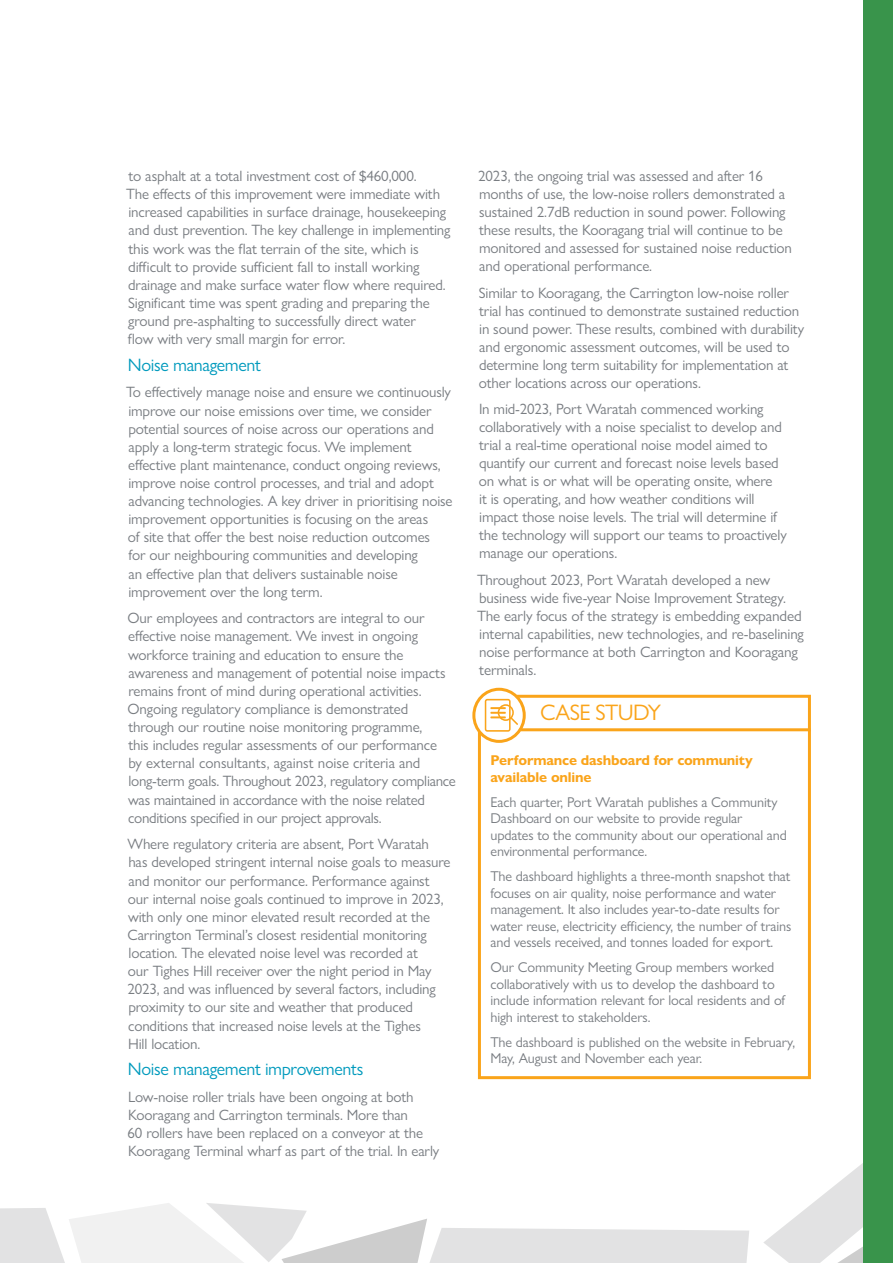
<style>
.page{position:relative;width:893px;height:1263px;background:#fff}
.page>*{position:absolute;margin:0;border:0;box-sizing:border-box;transform-origin:0 0}
.t1{font:22.5px "Gill Sans Nova";letter-spacing:-.03em;color:#faa41a}
.t2{font:18px "Gill Sans Nova";letter-spacing:-.02em;color:#009abd}
.t3{font:15px/18.1px "Gill Sans Nova";letter-spacing:-.01em;color:#797d82}
.t4{font:14.25px/16.5px "Gill Sans Nova";letter-spacing:-.01em;color:#797d82}
.t5{font:700 14.25px/16.5px "Gill Sans Nova";letter-spacing:-.015em;color:#faa41a}
</style>
<div class="page">
<svg style="left:476px;top:693px;width:335px;height:387px"></svg>
<svg style="left:485px;top:699px;width:33px;height:33px"></svg>
<div style="left:472px;top:688px;width:54px;height:55px;border:3px solid #faa41a;border-radius:50%"></div>
<hr style="left:520px;top:728px;width:291px;height:3px;background:#faa41a">
<svg style="left:0;top:1163px;width:863px;height:100px"></svg>
<div style="left:863px;top:0;width:30px;height:1263px;background:#39944b"></div>
<p class="t3" style="left:126px;top:167px;width:326px">to asphalt at a total investment cost of $460,000.<br>The effects of this improvement were immediate with increased capabilities in surface drainage, housekeeping and dust prevention. The key challenge in implementing this work was the flat terrain of the site, which is difficult to provide sufficient fall to install working drainage and make surface water flow where required.<br>Significant time was spent grading and preparing the ground pre-asphalting to successfully direct water<br>flow with very small margin for error.</p>
<p class="t2" style="left:128px;top:354px;width:134px">Noise management</p>
<p class="t3" style="left:126px;top:383px;width:328px">To effectively manage noise and ensure we continuously improve our noise emissions over time, we consider potential sources of noise across our operations and apply a long-term strategic focus. We implement effective plant maintenance, conduct ongoing reviews, improve noise control processes, and trial and adopt advancing technologies. A key driver in prioritising noise improvement opportunities is focusing on the areas<br>of site that offer the best noise reduction outcomes<br>for our neighbouring communities and developing<br>an effective plan that delivers sustainable noise improvement over the long term.</p>
<p class="t3" style="left:128px;top:609px;width:330px">Our employees and contractors are integral to our effective noise management. We invest in ongoing workforce training and education to ensure the awareness and management of potential noise impacts remains front of mind during operational activities.<br>Ongoing regulatory compliance is demonstrated through our routine noise monitoring programme,<br>this includes regular assessments of our performance<br>by external consultants, against noise criteria and long-term goals. Throughout 2023, regulatory compliance was maintained in accordance with the noise related conditions specified in our project approvals.</p>
<p class="t3" style="left:127px;top:835px;width:325px">Where regulatory criteria are absent, Port Waratah has developed stringent internal noise goals to measure and monitor our performance. Performance against our internal noise goals continued to improve in 2023, with only one minor elevated result recorded at the Carrington Terminal’s closest residential monitoring location. The elevated noise level was recorded at<br>our Tighes Hill receiver over the night period in May 2023, and was influenced by several factors, including proximity to our site and weather that produced conditions that increased noise levels at the Tighes<br>Hill location.</p>
<p class="t2" style="left:128px;top:1058px;width:237px">Noise management improvements</p>
<p class="t3" style="left:128px;top:1087px;width:313px">Low-noise roller trials have been ongoing at both Kooragang and Carrington terminals. More than<br>60 rollers have been replaced on a conveyor at the Kooragang Terminal wharf as part of the trial. In early</p>
<p class="t3" style="left:478px;top:167px;width:315px">2023, the ongoing trial was assessed and after 16 months of use, the low-noise rollers demonstrated a sustained 2.7dB reduction in sound power. Following these results, the Kooragang trial will continue to be monitored and assessed for sustained noise reduction and operational performance.</p>
<p class="t3" style="left:479px;top:283px;width:327px">Similar to Kooragang, the Carrington low-noise roller trial has continued to demonstrate sustained reduction in sound power. These results, combined with durability and ergonomic assessment outcomes, will be used to determine long term suitability for implementation at other locations across our operations.</p>
<p class="t3" style="left:479px;top:400px;width:309px">In mid-2023, Port Waratah commenced working collaboratively with a noise specialist to develop and trial a real-time operational noise model aimed to quantify our current and forecast noise levels based on what is or what will be operating onsite, where<br>it is operating, and how weather conditions will impact those noise levels. The trial will determine if the technology will support our teams to proactively manage our operations.</p>
<p class="t3" style="left:477px;top:570px;width:328px">Throughout 2023, Port Waratah developed a new business wide five-year Noise Improvement Strategy.<br>The early focus of the strategy is embedding expanded internal capabilities, new technologies, and re-baselining noise performance at both Carrington and Kooragang terminals.</p>
<h1 class="t1" style="left:540px;top:699px;width:122px">CASE STUDY</h1>
<p class="t5" style="left:490px;top:752px;width:264px">Performance dashboard for community available online</p>
<p class="t4" style="left:490px;top:793px;width:298px">Each quarter, Port Waratah publishes a Community Dashboard on our website to provide regular updates to the community about our operational and environmental performance.</p>
<p class="t4" style="left:490px;top:868px;width:302px">The dashboard highlights a three-month snapshot that focuses on air quality, noise performance and water management. It also includes year-to-date results for water reuse, electricity efficiency, the number of trains and vessels received, and tonnes loaded for export.</p>
<p class="t4" style="left:490px;top:959px;width:296px">Our Community Meeting Group members worked collaboratively with us to develop the dashboard to include information relevant for local residents and of high interest to stakeholders.</p>
<p class="t4" style="left:490px;top:1034px;width:306px">The dashboard is published on the website in February,<br>May, August and November each year.</p>
</div>
